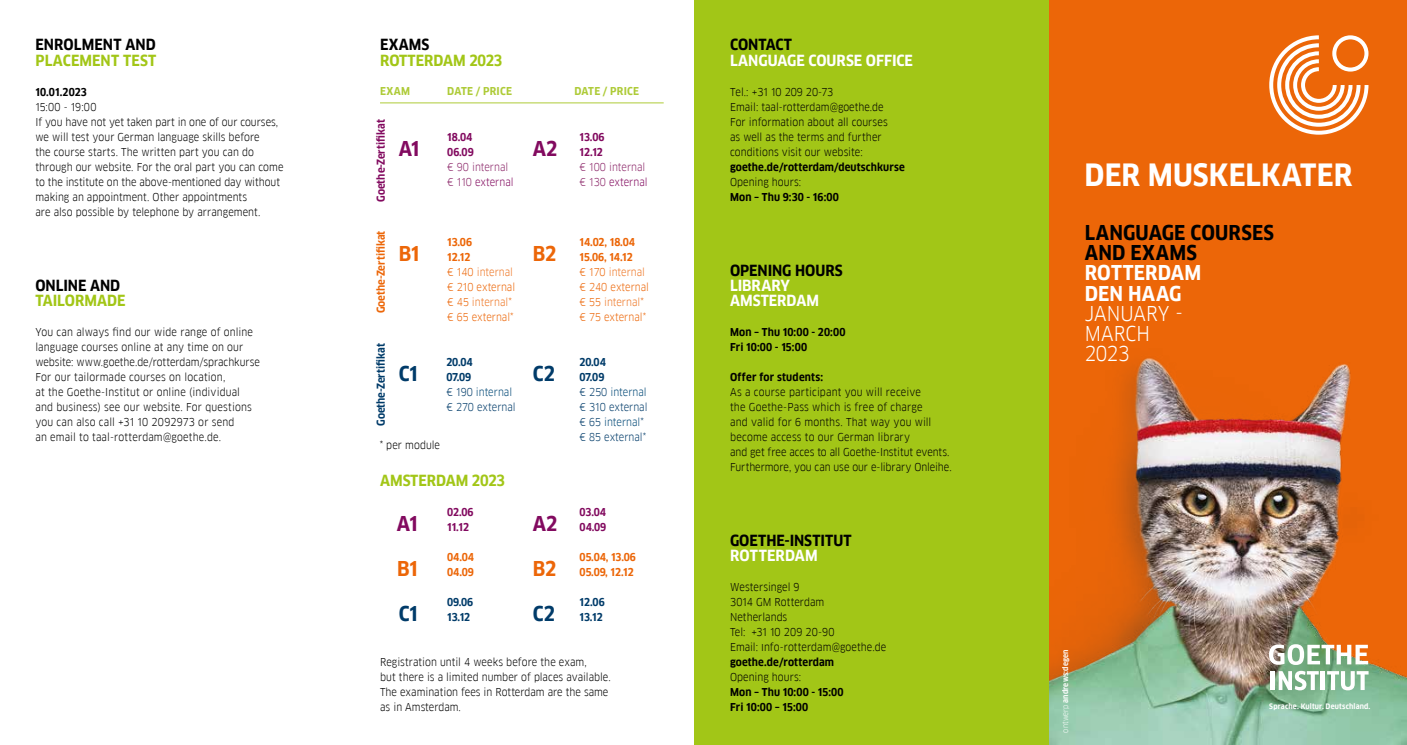
<style>
.page{position:relative;width:1407px;height:745px;background:#fff}
.page>*{position:absolute;margin:0;border:0;box-sizing:border-box;transform-origin:0 0}
.t1{font:700 30px "Goethe FF Clan";color:#fff}
.t2{font:700 20px/20px "Goethe FF Clan";letter-spacing:.01em;color:#000}
.t3{font:20px/20px "Goethe FF Clan";letter-spacing:-.005em;color:#fff}
.t4{font:700 20px/20px "Goethe FF Clan";letter-spacing:.01em;color:#fff}
.t5{font:700 20px "Goethe FF Clan";letter-spacing:-.025em;color:#820a5f}
.t6{font:700 20px "Goethe FF Clan";letter-spacing:-.02em;color:#ec6608}
.t7{font:700 20px "Goethe FF Clan";letter-spacing:-.01em;color:#003b69}
.t8{font:700 15px "Goethe FF Clan";color:#000}
.t9{font:700 15px "Goethe FF Clan";color:#a2c617}
.t10{font:700 15px/15px "Goethe FF Clan";color:#fff}
.t11{font:10.62px/15px "Goethe FF Clan";letter-spacing:.005em;color:#000}
.t12{font:700 10.62px/15px "Goethe FF Clan";letter-spacing:.01em;color:#000}
.t13{font:10.62px/15px "Goethe FF Clan";color:#ec6608}
.t14{font:10.62px/15px "Goethe FF Clan";color:#003b69}
.t15{font:700 10.62px/15px "Goethe FF Clan";color:#820a5f}
.t16{font:700 10.62px/15px "Goethe FF Clan";color:#ec6608}
.t17{font:10.62px/15px "Goethe FF Clan";color:#8c286a}
.t18{font:700 10.62px/15px "Goethe FF Clan";color:#003b69}
.t19{font:700 10.62px "Goethe FF Clan";letter-spacing:.02em;color:#aecb38}
.t20{font:700 7.5px "Goethe FF Clan";letter-spacing:.01em;color:#fff}
.t21{font:700 7.38px "Goethe FF Clan";letter-spacing:.02em;color:#fff}
.s1{color:#820a5f}
.s2{font-weight:700}
.s3{color:#ee7726}
.s4{color:#004876}
.s5{font-weight:400}
</style>
<div class="page">
<div style="left:694px;top:0;width:355px;height:744px;background:#a2c617"></div>
<hr style="left:380px;top:102px;width:284px;height:1px;background:#aecb38">
<div style="left:1049px;top:0;width:358px;height:744px;background:#ec6608"></div>
<img style="left:1049px;top:358px;width:358px;height:386px">
<svg style="left:1269px;top:35px;width:99px;height:100px"></svg>
<svg style="left:1269px;top:643px;width:99px;height:21px;background:#c3c2a6"></svg>
<hr style="left:1270px;top:670px;width:4px;height:19px;background:#fff">
<svg style="left:1278px;top:670px;width:40px;height:20px"></svg>
<hr style="left:1321px;top:670px;width:4px;height:19px;background:#fff">
<svg style="left:1327px;top:670px;width:41px;height:20px"></svg>
<h3 class="t8" style="left:36px;top:36px;width:122px">ENROLMENT AND</h3>
<h3 class="t9" style="left:36px;top:51px;width:122px">PLACEMENT TEST</h3>
<p class="t12" style="left:35px;top:84px;width:53px">10.01.2023</p>
<p class="t11" style="left:35px;top:99px;width:250px">15:00 - 19:00<br>If you have not yet taken part in one of our courses, we will test your German language skills before<br>the course starts. The written part you can do through our website. For the oral part you can come to the institute on the above-mentioned day without making an appointment. Other appointments<br>are also possible by telephone by arrangement.</p>
<h3 class="t8" style="left:35px;top:276px;width:86px">ONLINE AND</h3>
<h3 class="t9" style="left:35px;top:291px;width:92px">TAILORMADE</h3>
<p class="t11" style="left:35px;top:324px;width:226px">You can always find our wide range of online language courses online at any time on our website: www.goethe.de/rotterdam/sprachkurse For our tailormade courses on location,<br>at the Goethe-Institut or online (individual and business) see our website. For questions you can also call +31 10 2092973 or send<br>an email to taal-rotterdam@goethe.de.</p>
<h3 class="t8" style="left:380px;top:36px;width:51px">EXAMS</h3>
<h3 class="t9" style="left:380px;top:51px;width:124px">ROTTERDAM 2023</h3>
<p class="t19" style="left:380px;top:85px;width:32px">EXAM</p>
<p class="t19" style="left:447px;top:85px;width:66px">DATE / PRICE</p>
<p class="t19" style="left:574px;top:85px;width:66px">DATE / PRICE</p>
<p class="t15" style="left:374px;top:202px;width:84px;rotate:-90deg">Goethe-Zertifikat</p>
<p class="t16" style="left:374px;top:313px;width:84px;rotate:-90deg">Goethe-Zertifikat</p>
<h2 class="t5" style="left:399px;top:136px;width:22px">A1</h2>
<h2 class="t5" style="left:533px;top:136px;width:26px">A2</h2>
<p class="t15" style="left:580px;top:129px;width:26px">13.06<br>12.12</p>
<p class="t17" style="left:580px;top:159px;width:70px">€ 100 internal € 130 <span class="s1">external</span></p>
<p class="t15" style="left:447px;top:129px;width:28px">18.04<br>06.09</p>
<p class="t17" style="left:447px;top:159px;width:68px">€ 90 internal € 110 <span class="s1">external</span></p>
<p class="t13" style="left:447px;top:234px;width:69px"><span class="s2">13.06<br>12.12<br></span>€ 140 <span class="s3">internal </span>€ 210 external € 45 <span class="s3">internal</span>* € 65 external*</p>
<p class="t13" style="left:580px;top:234px;width:71px"><span class="s2">14.02, 18.04<br>15.06, 14.12<br></span>€ 170 <span class="s3">internal </span>€ 240 external € 55 <span class="s3">internal</span>* € 75 external*</p>
<h2 class="t6" style="left:399px;top:241px;width:22px">B1</h2>
<h2 class="t6" style="left:533px;top:241px;width:25px">B2</h2>
<p class="t18" style="left:374px;top:425px;width:84px;rotate:-90deg">Goethe-Zertifikat</p>
<h2 class="t7" style="left:399px;top:361px;width:21px">C1</h2>
<h2 class="t7" style="left:533px;top:361px;width:24px">C2</h2>
<p class="t14" style="left:580px;top:354px;width:69px"><span class="s2">20.04<br>07.09<br></span>€ 250 <span class="s4">internal </span>€ 310 external € 65 <span class="s4">internal</span>* € 85 external*</p>
<p class="t14" style="left:446px;top:354px;width:71px"><span class="s2">20.04<br>07.09<br></span>€ 190 <span class="s4">internal </span>€ 270 external</p>
<p class="t11" style="left:380px;top:437px;width:62px">* per module</p>
<h3 class="t9" style="left:380px;top:471px;width:126px">AMSTERDAM 2023</h3>
<p class="t15" style="left:447px;top:504px;width:28px">02.06</p>
<h2 class="t5" style="left:397px;top:512px;width:22px">A1</h2>
<p class="t15" style="left:447px;top:519px;width:23px">11.12</p>
<h2 class="t5" style="left:533px;top:512px;width:26px">A2</h2>
<p class="t15" style="left:580px;top:504px;width:28px">03.04<br>04.09</p>
<h2 class="t6" style="left:397px;top:557px;width:22px">B1</h2>
<h2 class="t6" style="left:533px;top:557px;width:25px">B2</h2>
<p class="t16" style="left:447px;top:549px;width:28px">04.04<br>04.09</p>
<p class="t16" style="left:580px;top:549px;width:58px">05.04, 13.06<br>05.09, 12.12</p>
<h2 class="t7" style="left:399px;top:601px;width:21px">C1</h2>
<h2 class="t7" style="left:533px;top:601px;width:24px">C2</h2>
<p class="t18" style="left:580px;top:594px;width:27px">12.06<br>13.12</p>
<p class="t18" style="left:447px;top:594px;width:28px">09.06<br>13.12</p>
<p class="t11" style="left:380px;top:654px;width:232px">Registration until 4 weeks before the exam,<br>but there is a limited number of places available.<br>The examination fees in Rotterdam are the same as in Amsterdam.</p>
<h3 class="t8" style="left:730px;top:36px;width:63px">CONTACT</h3>
<h3 class="t10" style="left:730px;top:53px;width:184px">LANGUAGE COURSE OFFICE</h3>
<p class="t11" style="left:730px;top:84px;width:159px">Tel.: +31 10 209 20-73<br>Email: taal-rotterdam@goethe.de<br>For information about all courses as well as the terms and further conditions visit our website:</p>
<p class="t12" style="left:730px;top:159px;width:176px">goethe.de/rotterdam/deutschkurse</p>
<p class="t11" style="left:730px;top:174px;width:73px">Opening hours:</p>
<p class="t12" style="left:730px;top:189px;width:110px">Mon – Thu 9:30 - 16:00</p>
<h3 class="t8" style="left:730px;top:261px;width:114px">OPENING HOURS</h3>
<h3 class="t10" style="left:730px;top:278px;width:90px">LIBRARY<br>AMSTERDAM</h3>
<p class="t12" style="left:730px;top:324px;width:117px">Mon – Thu 10:00 - 20:00<br>Fri 10:00 - 15:00</p>
<p class="t12" style="left:730px;top:369px;width:95px">Offer for students:</p>
<p class="t11" style="left:730px;top:384px;width:223px">As a course participant you will receive<br>the Goethe-Pass which is free of charge<br>and valid for 6 months. That way you will become access to our German library<br>and get free acces to all Goethe-Institut events.<br>Furthermore, you can use our e-library Onleihe.</p>
<h3 class="t8" style="left:730px;top:531px;width:123px">GOETHE-INSTITUT</h3>
<h3 class="t10" style="left:730px;top:548px;width:89px">ROTTERDAM</h3>
<p class="t11" style="left:730px;top:579px;width:158px">Westersingel 9<br>3014 GM Rotterdam<br>Netherlands<br>Tel: +31 10 209 20-90<br>Email: Info-rotterdam@goethe.de</p>
<p class="t12" style="left:730px;top:654px;width:106px">goethe.de/rotterdam</p>
<p class="t11" style="left:730px;top:669px;width:73px">Opening hours:</p>
<p class="t12" style="left:730px;top:684px;width:115px">Mon – Thu 10:00 - 15:00<br>Fri 10:00 – 15:00</p>
<h1 class="t1" style="left:1084px;top:157px;width:269px">DER MUSKELKATER</h1>
<h2 class="t2" style="left:1085px;top:223px;width:191px">LANGUAGE COURSES<br>AND EXAMS</h2>
<h2 class="t4" style="left:1085px;top:263px;width:118px">ROTTERDAM<br>DEN HAAG</h2>
<h2 class="t3" style="left:1084px;top:303px;width:100px">JANUARY -<br>MARCH<br>2023</h2>
<p class="t20" style="left:1061px;top:732px;width:84px;rotate:-90deg"><span class="s5">ontwerp</span> andrews:degen</p>
<p class="t21" style="left:1269px;top:702px;width:103px">Sprache. Kultur. Deutschland.</p>
</div>
